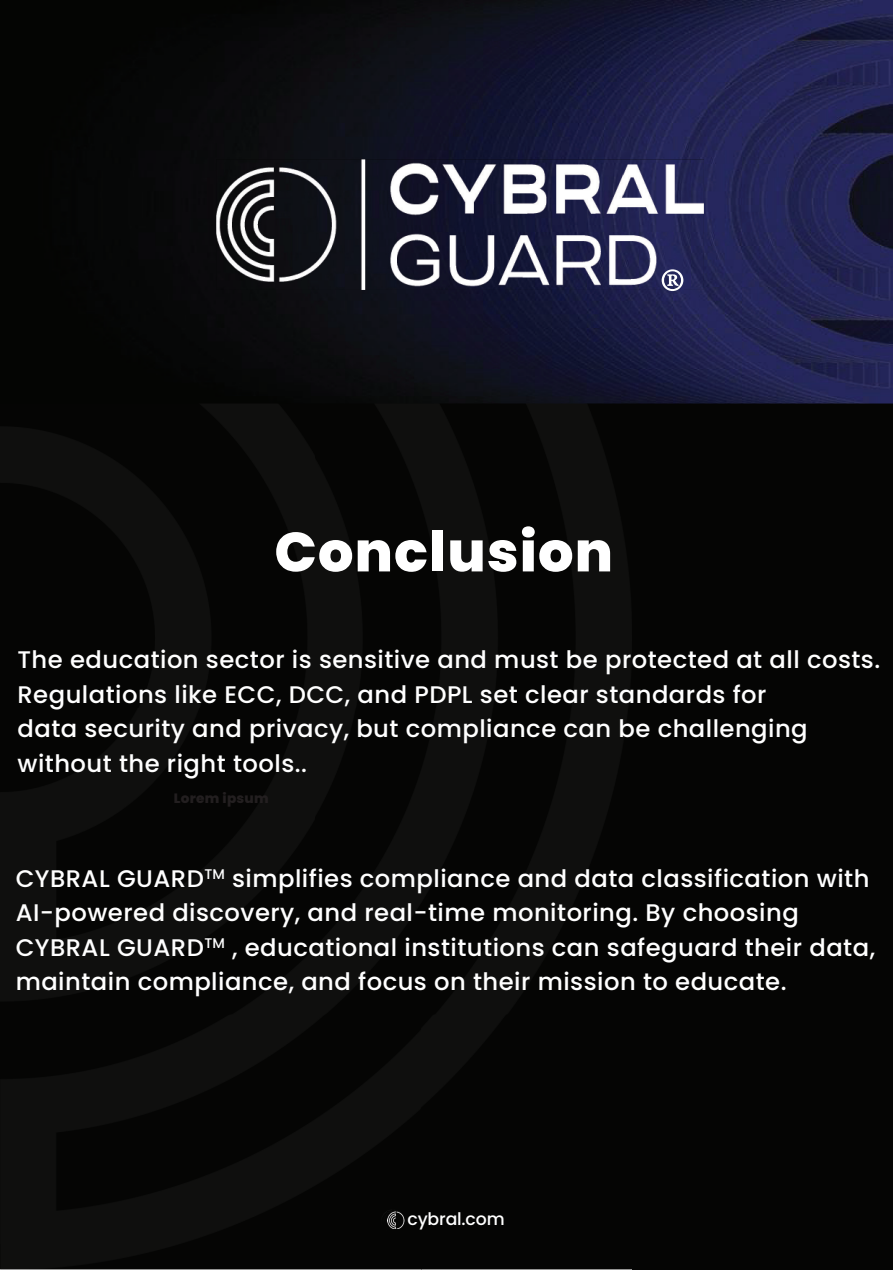
<style>
.page{position:relative;width:893px;height:1274px;background:#fff}
.page>*{position:absolute;margin:0;border:0;box-sizing:border-box;transform-origin:0 0}
.t1{font:800 55.35px "Poppins";letter-spacing:.02em;color:#fff}
.t2{font:500 24px/34.5px "Poppins";letter-spacing:.02em;color:#fff}
.t3{font:500 17.25px "Poppins";letter-spacing:-.01em;color:#fff}
.t4{font:800 13.5px "Poppins";letter-spacing:.02em;color:#231f20}
</style>
<div class="page">
<div style="left:0;top:6px;width:893px;height:1263px;background:#050504"></div>
<img style="left:0;top:1269px;width:632px;height:1px">
<img style="left:0;top:0;width:893px;height:403px">
<img style="left:387px;top:1212px;width:17px;height:17px">
<img style="left:216px;top:159px;width:488px;height:131px">
<img style="left:662px;top:269px;width:21px;height:21px">
<h1 class="t1" style="left:274px;top:520px;width:340px">Conclusion</h1>
<p class="t2" style="left:18px;top:643px;width:864px">The education sector is sensitive and must be protected at all costs.<br>Regulations like ECC, DCC, and PDPL set clear standards for<br>data security and privacy, but compliance can be challenging without the right tools..</p>
<p class="t4" style="left:174px;top:791px;width:96px">Lorem ipsum</p>
<p class="t2" style="left:16px;top:861px;width:861px">CYBRAL GUARD<sup>TM</sup> simplifies compliance and data classification with AI-powered discovery, and real-time monitoring. By choosing CYBRAL GUARD<sup>TM</sup> , educational institutions can safeguard their data, maintain compliance, and focus on their mission to educate.</p>
<p class="t3" style="left:407px;top:1209px;width:99px">cybral.com</p>
</div>
